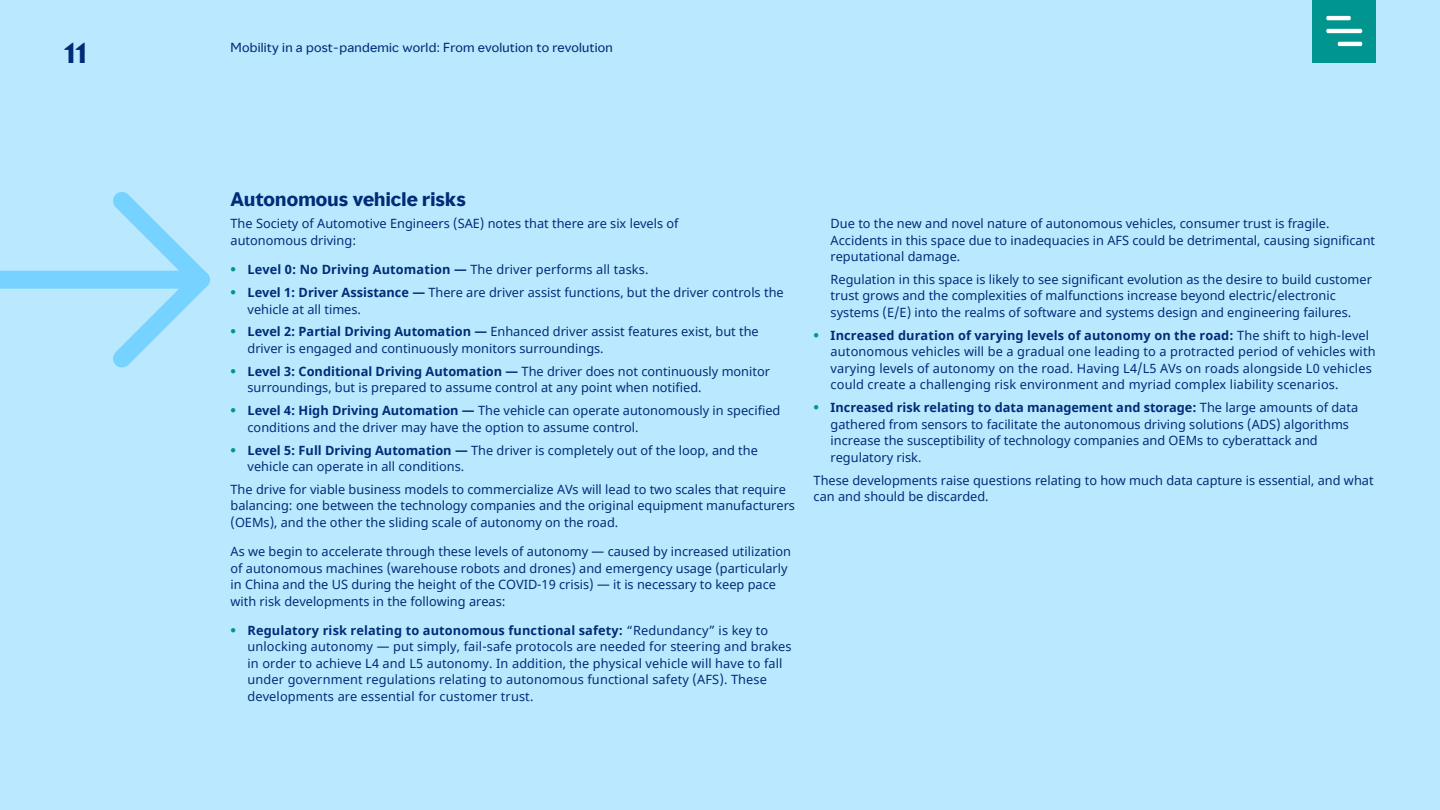
<style>
.page{position:relative;width:1440px;height:810px;background:#fff}
.page>*{position:absolute;margin:0;border:0;box-sizing:border-box;transform-origin:0 0}
.t1{font:700 27px "MMC Display";color:#002c77}
.Body_Subhead__12_14{font:700 18px "MMC Display";letter-spacing:.01em;color:#002c77}
.Body__8_5_11{font:12.75px/16.5px "Noto Sans";color:#002c77}
.t2{font:700 12.75px "Noto Sans";letter-spacing:.01em;color:#002c77}
.t3{font:12px "MMC Display";letter-spacing:.02em;color:#002c77}
.s1{font-family:"MMC Display";color:#00968f}
.s2{font-weight:400}
.s3{font-family:"MMC Display";font-weight:700;color:#00968f}
.s4{font-weight:700}
</style>
<div class="page">
<div style="left:0;top:0;width:1439px;height:810px;background:#bae9ff"></div>
<svg style="left:0;top:192px;width:210px;height:176px"></svg>
<div style="left:1312px;top:0;width:64px;height:62px;background:#00968f"></div>
<svg style="left:1326px;top:15px;width:36px;height:32px"></svg>
<h1 class="t1" style="left:64px;top:35px;width:24px">11</h1>
<p class="t3" style="left:230px;top:39px;width:384px">Mobility in a post-pandemic world: From evolution to revolution</p>
<h4 class="Body_Subhead__12_14" style="left:230px;top:187px;width:237px">Autonomous vehicle risks</h4>
<p class="Body__8_5_11" style="left:230px;top:216px;width:449px">The Society of Automotive Engineers (SAE) notes that there are six levels of autonomous driving:</p>
<p class="t2" style="left:230px;top:261px;width:419px"><span class="s1">•</span> Level 0: No Driving Automation — <span class="s2">The driver performs all tasks.</span></p>
<p class="Body__8_5_11" style="left:247px;top:285px;width:537px;text-indent:-17px"><span class="s3">•</span> <span class="s4">Level 1: Driver Assistance —</span> There are driver assist functions, but the driver controls the vehicle at all times.</p>
<p class="Body__8_5_11" style="left:247px;top:324px;width:513px;text-indent:-17px"><span class="s3">•</span> <span class="s4">Level 2: Partial Driving Automation —</span> Enhanced driver assist features exist, but the driver is engaged and continuously monitors surroundings.</p>
<p class="Body__8_5_11" style="left:247px;top:363px;width:524px;text-indent:-17px"><span class="s3">•</span> <span class="s4">Level 3: Conditional Driving Automation —</span> The driver does not continuously monitor surroundings, but is prepared to assume control at any point when notified.</p>
<p class="Body__8_5_11" style="left:247px;top:403px;width:534px;text-indent:-17px"><span class="s3">•</span> <span class="s4">Level 4: High Driving Automation —</span> The vehicle can operate autonomously in specified conditions and the driver may have the option to assume control.</p>
<p class="Body__8_5_11" style="left:247px;top:442px;width:512px;text-indent:-17px"><span class="s3">•</span> <span class="s4">Level 5: Full Driving Automation —</span> The driver is completely out of the loop, and the vehicle can operate in all conditions.</p>
<p class="Body__8_5_11" style="left:230px;top:481px;width:566px">The drive for viable business models to commercialize AVs will lead to two scales that require balancing: one between the technology companies and the original equipment manufacturers (OEMs), and the other the sliding scale of autonomy on the road.</p>
<p class="Body__8_5_11" style="left:230px;top:544px;width:562px">As we begin to accelerate through these levels of autonomy — caused by increased utilization of autonomous machines (warehouse robots and drones) and emergency usage (particularly in China and the US during the height of the COVID-19 crisis) — it is necessary to keep pace with risk developments in the following areas:</p>
<p class="Body__8_5_11" style="left:247px;top:623px;width:545px;text-indent:-17px"><span class="s3">•</span> <span class="s4">Regulatory risk relating to autonomous functional safety:</span> “Redundancy” is key to unlocking autonomy — put simply, fail-safe protocols are needed for steering and brakes in order to achieve L4 and L5 autonomy. In addition, the physical vehicle will have to fall under government regulations relating to autonomous functional safety (AFS). These developments are essential for customer trust.</p>
<p class="Body__8_5_11" style="left:830px;top:216px;width:546px">Due to the new and novel nature of autonomous vehicles, consumer trust is fragile.<br>Accidents in this space due to inadequacies in AFS could be detrimental, causing significant reputational damage.</p>
<p class="Body__8_5_11" style="left:830px;top:271px;width:543px">Regulation in this space is likely to see significant evolution as the desire to build customer trust grows and the complexities of malfunctions increase beyond electric/electronic systems (E/E) into the realms of software and systems design and engineering failures.</p>
<p class="Body__8_5_11" style="left:830px;top:327px;width:546px;text-indent:-17px"><span class="s3">•</span> <span class="s4">Increased duration of varying levels of autonomy on the road:</span> The shift to high-level autonomous vehicles will be a gradual one leading to a protracted period of vehicles with varying levels of autonomy on the road. Having L4/L5 AVs on roads alongside L0 vehicles could create a challenging risk environment and myriad complex liability scenarios.</p>
<p class="Body__8_5_11" style="left:830px;top:400px;width:529px;text-indent:-17px"><span class="s3">•</span> <span class="s4">Increased risk relating to data management and storage:</span> The large amounts of data gathered from sensors to facilitate the autonomous driving solutions (ADS) algorithms increase the susceptibility of technology companies and OEMs to cyberattack and regulatory risk.</p>
<p class="Body__8_5_11" style="left:813px;top:472px;width:561px">These developments raise questions relating to how much data capture is essential, and what can and should be discarded.</p>
</div>
